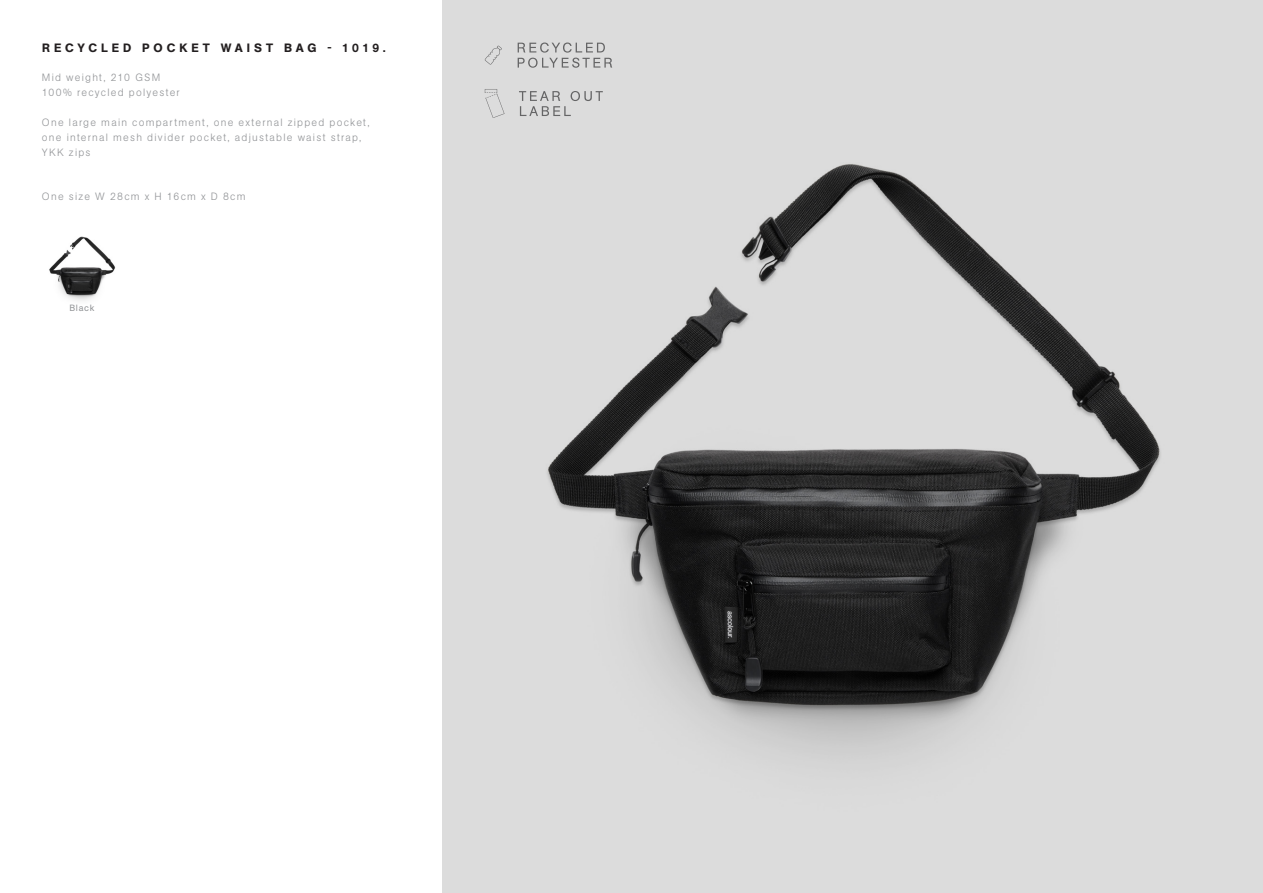
<style>
.page{position:relative;width:1263px;height:893px;background:#fff}
.page>*{position:absolute;margin:0;border:0;box-sizing:border-box;transform-origin:0 0}
.t1{font:500 12px "AG Book Pro";letter-spacing:.33em;color:#231f20}
.MEASUREMENTS{font:300 10.5px/15px "AG Book Pro";letter-spacing:.12em;color:#939598}
.COLOUR_NAME{font:9px "AG Book Pro";letter-spacing:.08em;color:#939598}
</style>
<div class="page">
<img style="left:49px;top:236px;width:67px;height:65px">
<img style="left:442px;top:0;width:821px;height:893px">
<svg style="left:519px;top:91px;width:84px;height:25px;background:#c8c8c8"></svg>
<svg style="left:497px;top:94px;width:7px;height:20px"></svg>
<svg style="left:485px;top:89px;width:12px;height:29px"></svg>
<p class="t1" style="left:42px;top:40px;width:345px">RECYCLED POCKET WAIST BAG - 1019.</p>
<p class="MEASUREMENTS" style="left:42px;top:69px;width:120px">Mid weight, 210 GSM</p>
<p class="MEASUREMENTS" style="left:42px;top:84px;width:139px">100% recycled polyester</p>
<p class="MEASUREMENTS" style="left:42px;top:114px;width:329px">One large main compartment, one external zipped pocket, one internal mesh divider pocket, adjustable waist strap,<br>YKK zips</p>
<p class="MEASUREMENTS" style="left:42px;top:188px;width:205px">One size W 28cm x H 16cm x D 8cm</p>
<p class="COLOUR_NAME" style="left:69px;top:302px;width:27px">Black</p>
</div>
